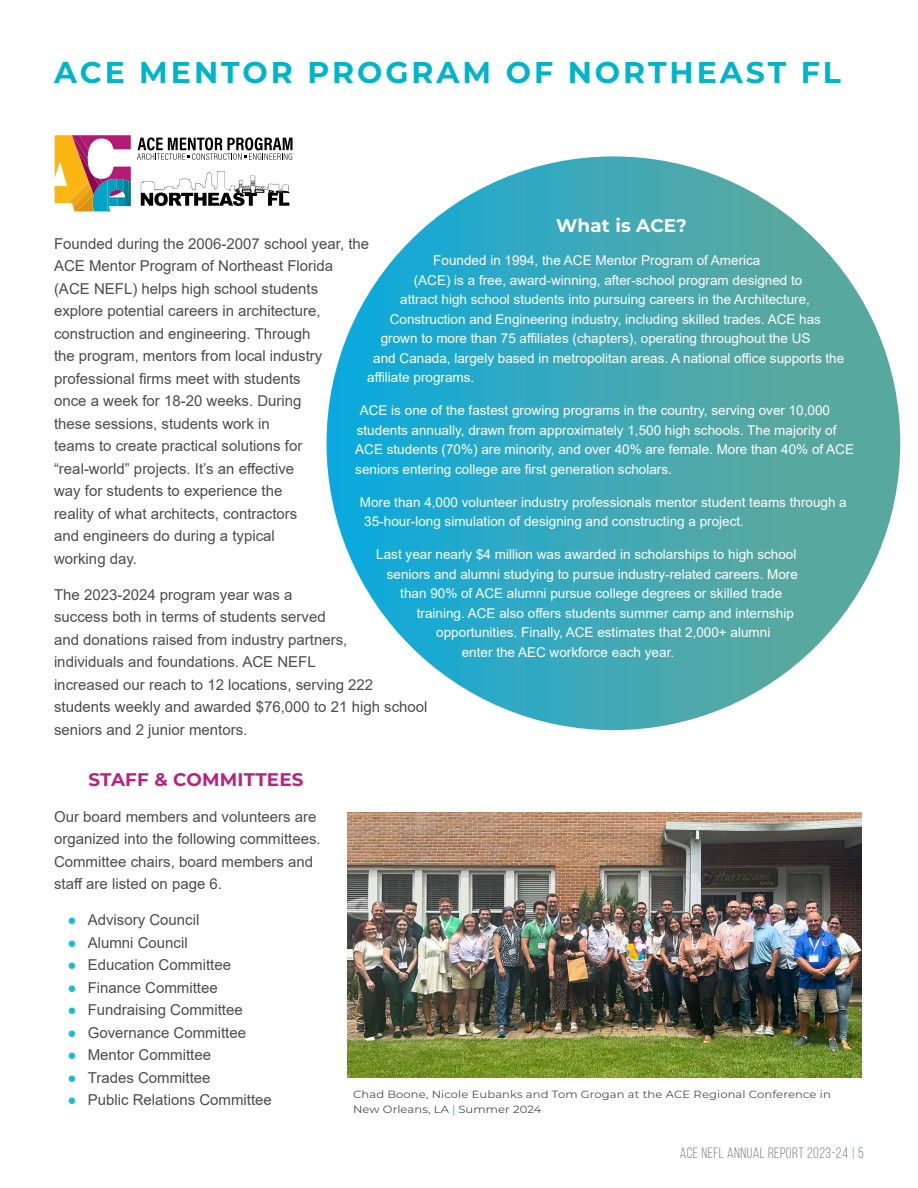
<style>
.page{position:relative;width:918px;height:1188px;background:#fff}
.page>*{position:absolute;margin:0;border:0;box-sizing:border-box;transform-origin:0 0}
.t1{font:700 30px "Montserrat";letter-spacing:.1em;color:#00b4c9}
.t2{font:700 18.3px "Montserrat";letter-spacing:.01em;color:#ba2280}
.H3_white{font:700 18.3px "Montserrat";letter-spacing:.01em;color:#fff}
.t3{font:15px/22.5px "Arial";color:#4b4c4d}
.t4{font:15px "Bebas Neue";letter-spacing:.03em;color:#7f8188}
.t5{font:13.5px/19.5px "Arial";color:#fff}
.Photo_Caption{font:10.5px/15px "Montserrat";letter-spacing:.01em;color:#4b4c4d;scale:1.1 1}
.s1{color:#19bdcf}
.s2{font-family:"Arial";color:#19bdcf}
.s3{color:#00b4c9}
</style>
<div class="page">
<div style="left:327px;top:156px;width:573px;height:574px;background:linear-gradient(to right,#0fa9dc,#67a894);border-radius:287px"></div>
<svg style="left:54px;top:135px;width:239px;height:76px"></svg>
<img style="left:348px;top:812px;width:514px;height:266px">
<h1 class="t1" style="left:54px;top:51px;width:789px">ACE MENTOR PROGRAM OF NORTHEAST FL</h1>
<p class="H3_white" style="left:556px;top:213px;width:133px">What is ACE?</p>
<p class="t5" style="left:433px;top:251px;width:329px">Founded in 1994, the ACE Mentor Program of America</p>
<p class="t5" style="left:414px;top:270px;width:390px">(ACE) is a free, award-winning, after-school program designed to</p>
<p class="t5" style="left:400px;top:290px;width:411px">attract high school students into pursuing careers in the Architecture,</p>
<p class="t5" style="left:390px;top:309px;width:433px">Construction and Engineering industry, including skilled trades. ACE has</p>
<p class="t5" style="left:381px;top:329px;width:431px">grown to more than 75 affiliates (chapters), operating throughout the US</p>
<p class="t5" style="left:373px;top:348px;width:472px">and Canada, largely based in metropolitan areas. A national office supports the</p>
<p class="t5" style="left:367px;top:368px;width:108px">affiliate programs.</p>
<p class="t5" style="left:355px;top:401px;width:500px;text-indent:4px">ACE is one of the fastest growing programs in the country, serving over 10,000 students annually, drawn from approximately 1,500 high schools. The majority of ACE students (70%) are minority, and over 40% are female. More than 40% of ACE seniors entering college are first generation scholars.</p>
<p class="t5" style="left:364px;top:492px;width:484px;text-indent:-4px">More than 4,000 volunteer industry professionals mentor student teams through a<br>35-hour-long simulation of designing and constructing a project.</p>
<p class="t5" style="left:376px;top:545px;width:422px">Last year nearly $4 million was awarded in scholarships to high school</p>
<p class="t5" style="left:387px;top:564px;width:413px">seniors and alumni studying to pursue industry-related careers. More</p>
<p class="t5" style="left:400px;top:584px;width:383px">than 90% of ACE alumni pursue college degrees or skilled trade</p>
<p class="t5" style="left:417px;top:603px;width:379px">training. ACE also offers students summer camp and internship</p>
<p class="t5" style="left:436px;top:623px;width:336px">opportunities. Finally, ACE estimates that 2,000+ alumni</p>
<p class="t5" style="left:462px;top:642px;width:214px">enter the AEC workforce each year.</p>
<p class="t3" style="left:54px;top:232px;width:317px">Founded during the 2006-2007 school year, the ACE Mentor Program of Northeast Florida (ACE NEFL) helps high school students explore potential careers in architecture, construction and engineering. Through<br>the program, mentors from local industry professional firms meet with students<br>once a week for 18-20 weeks. During<br>these sessions, students work in<br>teams to create practical solutions for “real-world” projects. It’s an effective<br>way for students to experience the<br>reality of what architects, contractors<br>and engineers do during a typical<br>working day.</p>
<p class="t3" style="left:54px;top:583px;width:375px">The 2023-2024 program year was a<br>success both in terms of students served<br>and donations raised from industry partners,<br>individuals and foundations. ACE NEFL<br>increased our reach to 12 locations, serving 222 students weekly and awarded $76,000 to 21 high school seniors and 2 junior mentors.</p>
<h2 class="t2" style="left:88px;top:766px;width:217px">STAFF &amp; COMMITTEES</h2>
<p class="t3" style="left:54px;top:805px;width:268px">Our board members and volunteers are organized into the following committees.<br>Committee chairs, board members and staff are listed on page 6.</p>
<p class="t3" style="left:68px;top:909px;width:133px"><span class="s1">●</span> Advisory Council</p>
<p class="t3" style="left:68px;top:931px;width:122px"><span class="s1">●</span> Alumni Council</p>
<p class="t3" style="left:68px;top:954px;width:165px"><span class="s1">●</span> Education Committee</p>
<p class="t3" style="left:68px;top:976px;width:152px"><span class="s1">●</span> Finance Committee</p>
<p class="t3" style="left:68px;top:999px;width:177px"><span class="s1">●</span> Fundraising Committee</p>
<p class="t3" style="left:68px;top:1021px;width:180px"><span class="s1">●</span> Governance Committee</p>
<p class="t3" style="left:68px;top:1044px;width:145px"><span class="s1">●</span> Mentor Committee</p>
<p class="t3" style="left:68px;top:1066px;width:145px"><span class="s1">●</span> Trades Committee</p>
<p class="t3" style="left:68px;top:1089px;width:206px"><span class="s1">●</span> Public Relations Committee</p>
<p class="Photo_Caption" style="left:353px;top:1086px;width:436px">Chad Boone, Nicole Eubanks and Tom Grogan at the ACE Regional Conference in<br>New Orleans, LA <span class="s2">|</span> Summer 2024</p>
<p class="t4" style="left:680px;top:1145px;width:186px">ACE NEFL ANNUAL REPORT 2023-24 <span class="s3">|</span> 5</p>
</div>
